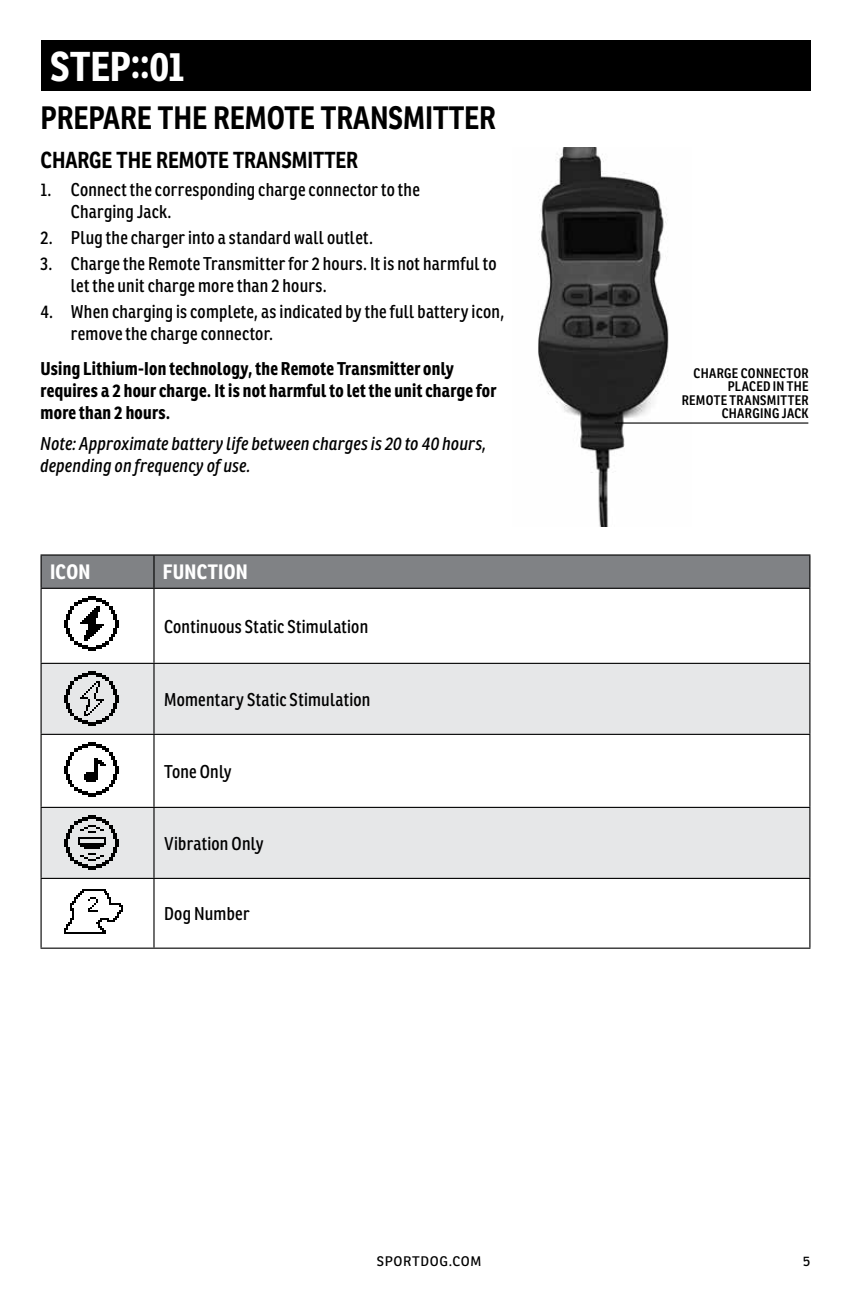
<style>
.page{position:relative;width:851px;height:1296px;background:#fff}
.page>*{position:absolute;margin:0;border:0;box-sizing:border-box;transform-origin:0 0}
.t1{font:700 40.5px "Ronnia Cond";letter-spacing:-.005em;color:#fff}
.t2{font:700 31.5px "Ronnia";color:#000;scale:.85 1}
.t3{font:700 22.5px "Ronnia";color:#000;scale:.85 1}
.t4{font:700 20.25px "Ronnia Cond";letter-spacing:.01em;color:#fff}
.t5{font:18px/22.5px "Ronnia Cond";letter-spacing:.015em;color:#000}
.t6{font:700 18px/21.6px "Ronnia Cond";letter-spacing:.015em;color:#000}
.t7{font:italic 18px/21.6px "Ronnia Cond";letter-spacing:.015em;color:#000}
.t8{font:600 13.5px/13.5px "Ronnia Cond";letter-spacing:.025em;color:#000;text-align:right}
.t9{font:13.5px "Ronnia";letter-spacing:.05em;color:#000}
</style>
<div class="page">
<div style="left:40px;top:40px;width:770px;height:51px;background:#000"></div>
<div style="left:42px;top:556px;width:767px;height:32px;background:#808285"></div>
<svg style="left:42px;top:664px;width:767px;height:214px;fill:#e6e7e8"></svg>
<hr style="left:40px;top:589px;width:2px;height:74px;background:#000">
<hr style="left:153px;top:589px;width:1px;height:74px;background:#000">
<hr style="left:809px;top:589px;width:1px;height:74px;background:#000">
<hr style="left:40px;top:663px;width:114px;height:1px;background:#000">
<hr style="left:40px;top:664px;width:2px;height:70px;background:#000">
<hr style="left:154px;top:663px;width:656px;height:1px;background:#000">
<hr style="left:153px;top:664px;width:1px;height:70px;background:#000">
<hr style="left:809px;top:664px;width:1px;height:70px;background:#000">
<hr style="left:40px;top:734px;width:114px;height:1px;background:#000">
<hr style="left:40px;top:735px;width:2px;height:72px;background:#000">
<hr style="left:154px;top:734px;width:656px;height:1px;background:#000">
<hr style="left:153px;top:735px;width:1px;height:72px;background:#000">
<hr style="left:809px;top:735px;width:1px;height:72px;background:#000">
<hr style="left:40px;top:807px;width:114px;height:1px;background:#000">
<hr style="left:40px;top:808px;width:2px;height:70px;background:#000">
<hr style="left:154px;top:807px;width:656px;height:1px;background:#000">
<hr style="left:153px;top:808px;width:1px;height:70px;background:#000">
<hr style="left:809px;top:808px;width:1px;height:70px;background:#000">
<hr style="left:40px;top:878px;width:114px;height:1px;background:#000">
<hr style="left:40px;top:879px;width:2px;height:69px;background:#000">
<hr style="left:154px;top:878px;width:656px;height:1px;background:#000">
<hr style="left:153px;top:879px;width:1px;height:69px;background:#000">
<hr style="left:809px;top:879px;width:1px;height:69px;background:#000">
<hr style="left:40px;top:948px;width:114px;height:1px;background:#000">
<hr style="left:154px;top:948px;width:656px;height:1px;background:#000">
<hr style="left:40px;top:554px;width:114px;height:2px;background:#000">
<hr style="left:40px;top:556px;width:2px;height:32px;background:#000">
<hr style="left:154px;top:554px;width:656px;height:2px;background:#000">
<hr style="left:153px;top:556px;width:1px;height:32px;background:#000">
<hr style="left:809px;top:556px;width:1px;height:32px;background:#000">
<hr style="left:40px;top:588px;width:114px;height:1px;background:#000">
<hr style="left:154px;top:588px;width:656px;height:1px;background:#000">
<svg style="left:64px;top:596px;width:55px;height:55px"></svg>
<svg style="left:64px;top:671px;width:55px;height:55px;background:#aeaeaf"></svg>
<svg style="left:64px;top:742px;width:55px;height:55px"></svg>
<svg style="left:64px;top:815px;width:55px;height:55px;background:#a0a1a2"></svg>
<svg style="left:64px;top:889px;width:59px;height:45px"></svg>
<img style="left:538px;top:148px;width:131px;height:379px">
<hr style="left:614px;top:422px;width:194px;height:2px;background:#000">
<h1 class="t1" style="left:51px;top:40px;width:135px">STEP::01</h1>
<h2 class="t2" style="left:40px;top:98px;width:537px">PREPARE THE REMOTE TRANSMITTER</h2>
<p class="t3" style="left:40px;top:146px;width:375px">CHARGE THE REMOTE TRANSMITTER</p>
<p class="t5" style="left:71px;top:178px;width:350px;text-indent:-30px">1. Connect the corresponding charge connector to the<br>Charging Jack.</p>
<p class="t5" style="left:41px;top:226px;width:334px">2. Plug the charger into a standard wall outlet.</p>
<p class="t5" style="left:71px;top:252px;width:427px;text-indent:-30px">3. Charge the Remote Transmitter for 2 hours. It is not harmful to let the unit charge more than 2 hours.</p>
<p class="t5" style="left:71px;top:300px;width:434px;text-indent:-30px">4. When charging is complete, as indicated by the full battery icon, remove the charge connector.</p>
<p class="t6" style="left:41px;top:358px;width:457px">Using Lithium-Ion technology, the Remote Transmitter only requires a 2 hour charge. It is not harmful to let the unit charge for more than 2 hours.</p>
<p class="t7" style="left:41px;top:433px;width:447px">Note: Approximate battery life between charges is 20 to 40 hours, depending on frequency of use.</p>
<p class="t4" style="left:50px;top:559px;width:42px">ICON</p>
<p class="t4" style="left:163px;top:559px;width:86px">FUNCTION</p>
<p class="t5" style="left:164px;top:615px;width:206px">Continuous Static Stimulation</p>
<p class="t5" style="left:164px;top:688px;width:208px">Momentary Static Stimulation</p>
<p class="t5" style="left:164px;top:760px;width:69px">Tone Only</p>
<p class="t5" style="left:164px;top:832px;width:101px">Vibration Only</p>
<p class="t5" style="left:164px;top:902px;width:87px">Dog Number</p>
<p class="t8" style="left:681px;top:366px;width:128px">CHARGE CONNECTOR<br>PLACED IN THE<br>REMOTE TRANSMITTER<br>CHARGING JACK</p>
<p class="t9" style="left:377px;top:1253px;width:106px">SPORTDOG.COM</p>
<p class="t9" style="left:803px;top:1253px;width:9px">5</p>
</div>
